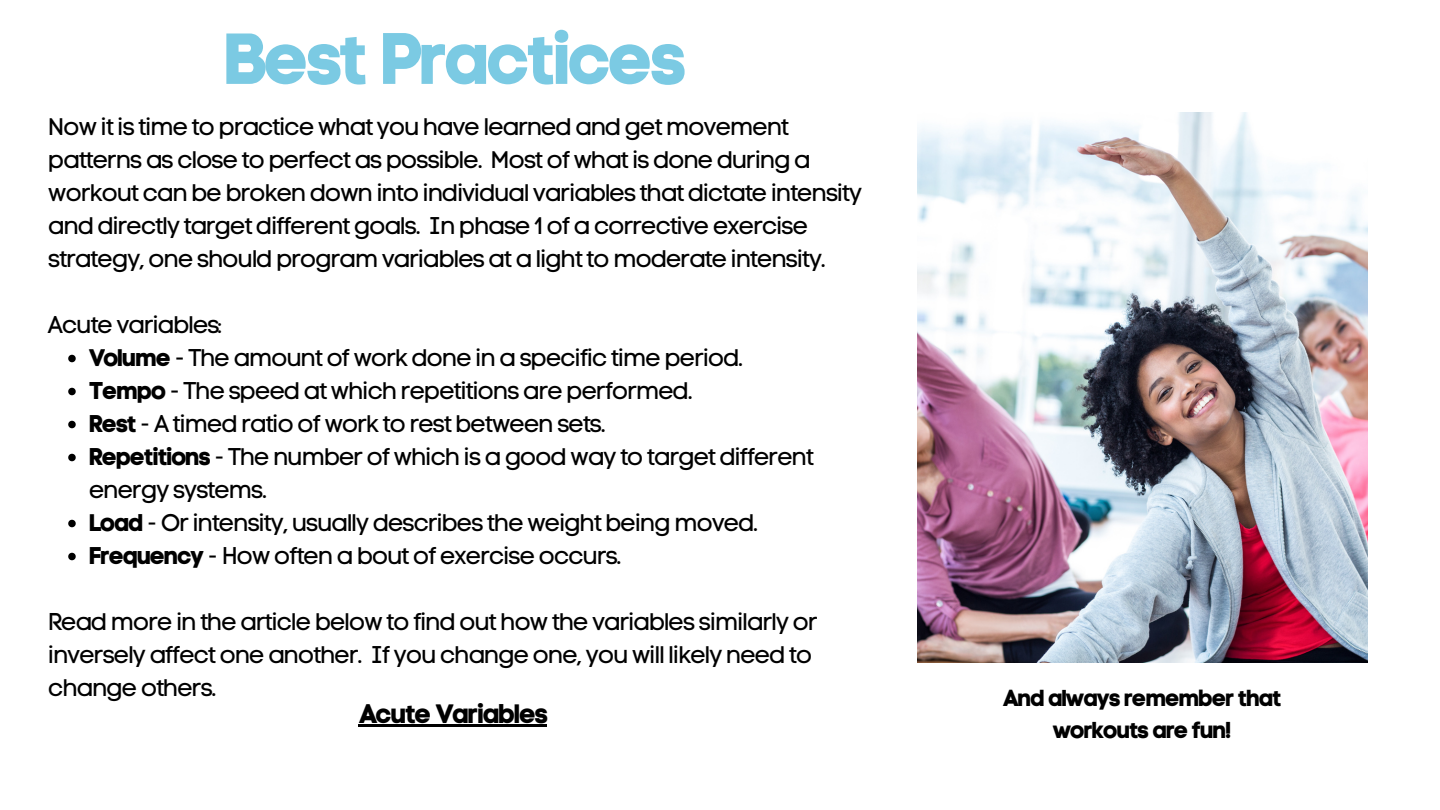
<style>
.page{position:relative;width:1440px;height:810px;background:#fff}
.page>*{position:absolute;margin:0;border:0;box-sizing:border-box;transform-origin:0 0}
.t1{font:72px "Code Pro Bold LC";letter-spacing:-.055em;color:#7bcae3}
.t2{font:26.6px "Code Pro Bold LC";letter-spacing:-.055em;color:#000}
.t3{font:24px/33px "Code Pro Normal LC";letter-spacing:-.055em;color:#000}
.t4{font:23px/32.2px "Code Pro Bold LC";letter-spacing:-.055em;color:#000;text-align:center}
.s1{font-family:"Code Pro Bold LC"}
</style>
<div class="page">
<img style="left:918px;top:113px;width:449px;height:549px">
<svg style="left:68px;top:355px;width:8px;height:7px"></svg>
<svg style="left:68px;top:388px;width:8px;height:7px"></svg>
<svg style="left:68px;top:421px;width:8px;height:7px"></svg>
<svg style="left:68px;top:454px;width:8px;height:7px"></svg>
<svg style="left:68px;top:520px;width:8px;height:7px"></svg>
<svg style="left:68px;top:553px;width:8px;height:7px"></svg>
<hr style="left:359px;top:724px;width:188px;height:3px;background:#000">
<p class="t1" style="left:223px;top:15px;width:466px">Best Practices</p>
<p class="t3" style="left:48px;top:110px;width:816px">Now it is time to practice what you have learned and get movement patterns as close to perfect as possible. Most of what is done during a workout can be broken down into individual variables that dictate intensity and directly target different goals. In phase 1 of a corrective exercise strategy, one should program variables at a light to moderate intensity.</p>
<p class="t3" style="left:48px;top:308px;width:176px">Acute variables:</p>
<p class="t3" style="left:89px;top:341px;width:656px"><span class="s1">Volume</span> - The amount of work done in a specific time period.</p>
<p class="t3" style="left:89px;top:374px;width:605px"><span class="s1">Tempo</span> - The speed at which repetitions are performed.</p>
<p class="t3" style="left:89px;top:407px;width:519px"><span class="s1">Rest</span> - A timed ratio of work to rest between sets.</p>
<p class="t3" style="left:89px;top:440px;width:727px"><span class="s1">Repetitions</span> - The number of which is a good way to target different energy systems.</p>
<p class="t3" style="left:89px;top:506px;width:671px"><span class="s1">Load</span> - Or intensity, usually describes the weight being moved.</p>
<p class="t3" style="left:89px;top:539px;width:534px"><span class="s1">Frequency</span> - How often a bout of exercise occurs.</p>
<p class="t3" style="left:48px;top:605px;width:771px">Read more in the article below to find out how the variables similarly or inversely affect one another. If you change one, you will likely need to change others.</p>
<p class="t2" style="left:359px;top:698px;width:191px">Acute Variables</p>
<p class="t4" style="left:1003px;top:681px;width:281px">And always remember that workouts are fun!</p>
</div>
